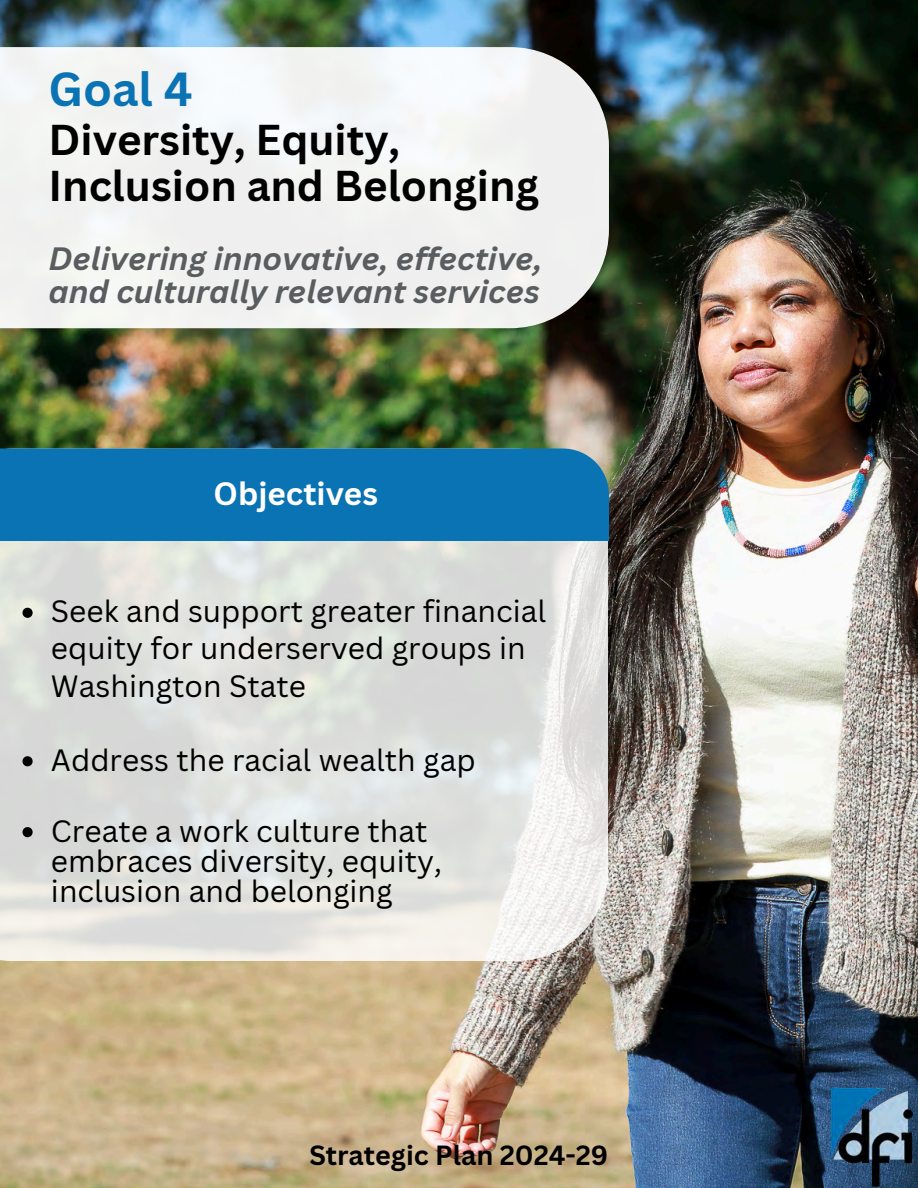
<style>
.page{position:relative;width:918px;height:1188px;background:#fff}
.page>*{position:absolute;margin:0;border:0;box-sizing:border-box;transform-origin:0 0}
.t1{font:700 46.5px "Canva Sans";color:#0a73b3}
.t2{font:700 42px/46.2px "Canva Sans";color:#000}
.t3{font:italic 700 31.5px/33.8px "Canva Sans";color:#5a5d5f}
.t4{font:700 31.5px "Canva Sans";color:#fff}
.t5{font:30px/37.2px "Canva Sans";color:#000}
.t6{font:700 27px "Canva Sans";color:#000}
</style>
<div class="page">
<img style="left:0;top:0;width:918px;height:1188px">
<svg style="left:0;top:47px;width:609px;height:281px;fill:#f1f2f1"></svg>
<svg style="left:0;top:541px;width:608px;height:420px;fill:#dee0dc"></svg>
<img style="left:826px;top:1083px;width:92px;height:105px">
<div style="left:0;top:449px;width:609px;height:46px;background:#0a73b3"></div>
<div style="left:0;top:495px;width:609px;height:46px;background:#0a73b3"></div>
<svg style="left:22px;top:608px;width:11px;height:10px"></svg>
<svg style="left:22px;top:756px;width:11px;height:10px"></svg>
<svg style="left:22px;top:827px;width:11px;height:10px"></svg>
<h2 class="t1" style="left:48px;top:57px;width:146px">Goal 4</h2>
<h2 class="t2" style="left:48px;top:115px;width:492px">Diversity, Equity,<br>Inclusion and Belonging</h2>
<h2 class="t3" style="left:48px;top:240px;width:495px">Delivering innovative, effective, and culturally relevant services</h2>
<h1 class="t4" style="left:165px;top:472px;width:166px">Objectives</h1>
<p class="t4" style="left:214px;top:472px;width:166px">Objectives</p>
<p class="t5" style="left:51px;top:592px;width:497px">Seek and support greater financial equity for underserved groups in<br>Washington State</p>
<p class="t5" style="left:51px;top:741px;width:426px">Address the racial wealth gap</p>
<p class="t5" style="left:51px;top:815px;width:392px;line-height:30.3px">Create a work culture that embraces diversity, equity, inclusion and belonging</p>
<p class="t6" style="left:309px;top:1137px;width:301px">Strategic Plan 2024-29</p>
</div>
